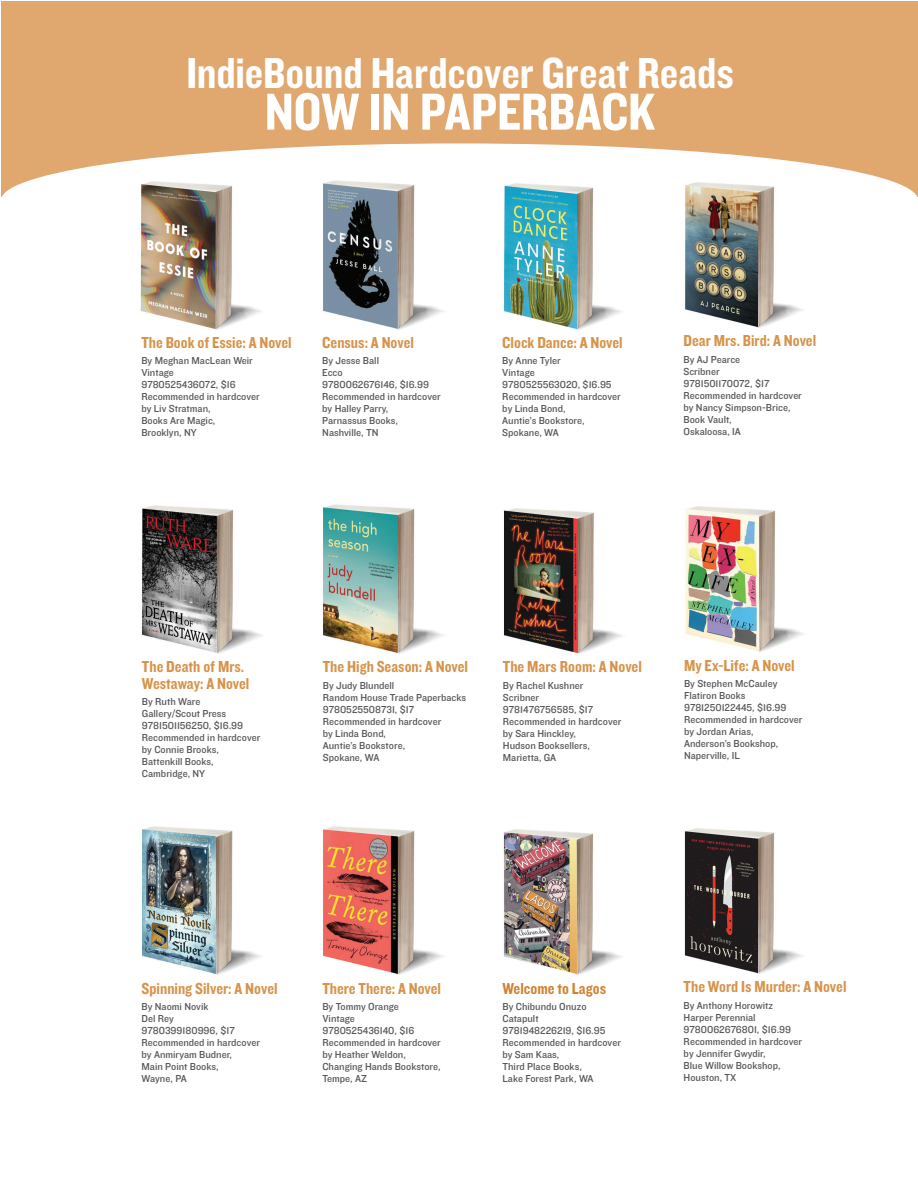
<style>
.page{position:relative;width:918px;height:1188px;background:#fff}
.page>*{position:absolute;margin:0;border:0;box-sizing:border-box;transform-origin:0 0}
.t1{font:54px "Knockout 50 Welterweight";letter-spacing:-.005em;color:#fff}
.t2{font:45px "Knockout 50 Welterweight";letter-spacing:-.005em;color:#fff}
.NIP_Title{font:16.5px/16.5px "Knockout 50 Welterweight";color:#d7934a}
.NIP_Title-2{font:16.5px "Knockout 50 Welterweight";color:#d08333}
.NIP_Text{font:10.5px "Knockout 31 Junior Middlewt";color:#57585a}
</style>
<div class="page">
<div style="left:1px;top:1px;width:917px;height:195px;background:#e0a86f"></div>
<div style="left:1px;top:143px;width:917px;height:114px;background:#fff;border-radius:50%"></div>
<img style="left:140px;top:181px;width:122px;height:149px">
<img style="left:323px;top:180px;width:121px;height:150px">
<img style="left:503px;top:183px;width:119px;height:147px">
<img style="left:685px;top:182px;width:118px;height:146px">
<img style="left:142px;top:505px;width:121px;height:149px">
<img style="left:323px;top:504px;width:121px;height:150px">
<img style="left:504px;top:508px;width:119px;height:146px">
<img style="left:685px;top:506px;width:119px;height:146px">
<img style="left:142px;top:826px;width:120px;height:149px">
<img style="left:323px;top:826px;width:121px;height:149px">
<img style="left:503px;top:829px;width:119px;height:146px">
<img style="left:684px;top:828px;width:119px;height:146px">
<p class="t2" style="left:186px;top:43px;width:549px">IndieBound Hardcover Great Reads</p>
<p class="t1" style="left:265px;top:76px;width:392px">NOW IN PAPERBACK</p>
<p class="NIP_Title" style="left:141px;top:334px;width:152px">The Book of Essie: A Novel</p>
<p class="NIP_Text" style="left:141px;top:354px;width:113px">By Meghan MacLean Weir</p>
<p class="NIP_Text" style="left:141px;top:366px;width:34px">Vintage</p>
<p class="NIP_Text" style="left:141px;top:378px;width:96px">9780525436072, $16</p>
<p class="NIP_Text" style="left:141px;top:390px;width:120px">Recommended in hardcover</p>
<p class="NIP_Text" style="left:141px;top:402px;width:71px">by Liv Stratman,</p>
<p class="NIP_Text" style="left:141px;top:414px;width:76px">Books Are Magic,</p>
<p class="NIP_Text" style="left:141px;top:426px;width:57px">Brooklyn, NY</p>
<p class="NIP_Title" style="left:322px;top:334px;width:93px">Census: A Novel</p>
<p class="NIP_Text" style="left:322px;top:354px;width:58px">By Jesse Ball</p>
<p class="NIP_Text" style="left:322px;top:366px;width:22px">Ecco</p>
<p class="NIP_Text" style="left:322px;top:378px;width:108px">9780062676146, $16.99</p>
<p class="NIP_Text" style="left:322px;top:390px;width:120px">Recommended in hardcover</p>
<p class="NIP_Text" style="left:322px;top:402px;width:68px">by Halley Parry,</p>
<p class="NIP_Text" style="left:322px;top:414px;width:77px">Parnassus Books,</p>
<p class="NIP_Text" style="left:322px;top:426px;width:58px">Nashville, TN</p>
<p class="NIP_Title" style="left:502px;top:334px;width:122px">Clock Dance: A Novel</p>
<p class="NIP_Text" style="left:502px;top:354px;width:60px">By Anne Tyler</p>
<p class="NIP_Text" style="left:502px;top:366px;width:34px">Vintage</p>
<p class="NIP_Text" style="left:502px;top:378px;width:111px">9780525563020, $16.95</p>
<p class="NIP_Text" style="left:502px;top:390px;width:120px">Recommended in hardcover</p>
<p class="NIP_Text" style="left:502px;top:402px;width:65px">by Linda Bond,</p>
<p class="NIP_Text" style="left:502px;top:414px;width:84px">Auntie’s Bookstore,</p>
<p class="NIP_Text" style="left:502px;top:426px;width:58px">Spokane, WA</p>
<p class="NIP_Title" style="left:683px;top:332px;width:134px">Dear Mrs. Bird: A Novel</p>
<p class="NIP_Text" style="left:683px;top:352px;width:58px">By AJ Pearce</p>
<p class="NIP_Text" style="left:683px;top:364px;width:38px">Scribner</p>
<p class="NIP_Text" style="left:683px;top:376px;width:87px">9781501170072, $17</p>
<p class="NIP_Text" style="left:683px;top:388px;width:120px">Recommended in hardcover</p>
<p class="NIP_Text" style="left:683px;top:400px;width:109px">by Nancy Simpson-Brice,</p>
<p class="NIP_Text" style="left:683px;top:412px;width:50px">Book Vault,</p>
<p class="NIP_Text" style="left:683px;top:424px;width:59px">Oskaloosa, IA</p>
<p class="NIP_Title" style="left:142px;top:658px;width:109px">The Death of Mrs.<br>Westaway: A Novel</p>
<p class="NIP_Text" style="left:142px;top:695px;width:60px">By Ruth Ware</p>
<p class="NIP_Text" style="left:142px;top:707px;width:86px">Gallery/Scout Press</p>
<p class="NIP_Text" style="left:142px;top:719px;width:103px">9781501156250, $16.99</p>
<p class="NIP_Text" style="left:142px;top:731px;width:120px">Recommended in hardcover</p>
<p class="NIP_Text" style="left:142px;top:743px;width:78px">by Connie Brooks,</p>
<p class="NIP_Text" style="left:142px;top:755px;width:73px">Battenkill Books,</p>
<p class="NIP_Text" style="left:142px;top:767px;width:65px">Cambridge, NY</p>
<p class="NIP_Title" style="left:323px;top:658px;width:147px">The High Season: A Novel</p>
<p class="NIP_Text" style="left:323px;top:678px;width:73px">By Judy Blundell</p>
<p class="NIP_Text" style="left:323px;top:690px;width:145px">Random House Trade Paperbacks</p>
<p class="NIP_Text" style="left:323px;top:702px;width:93px">9780525508731, $17</p>
<p class="NIP_Text" style="left:323px;top:714px;width:120px">Recommended in hardcover</p>
<p class="NIP_Text" style="left:323px;top:726px;width:65px">by Linda Bond,</p>
<p class="NIP_Text" style="left:323px;top:738px;width:84px">Auntie’s Bookstore,</p>
<p class="NIP_Text" style="left:323px;top:750px;width:58px">Spokane, WA</p>
<p class="NIP_Title" style="left:503px;top:658px;width:141px">The Mars Room: A Novel</p>
<p class="NIP_Text" style="left:503px;top:678px;width:82px">By Rachel Kushner</p>
<p class="NIP_Text" style="left:503px;top:690px;width:38px">Scribner</p>
<p class="NIP_Text" style="left:503px;top:702px;width:92px">9781476756585, $17</p>
<p class="NIP_Text" style="left:503px;top:714px;width:120px">Recommended in hardcover</p>
<p class="NIP_Text" style="left:503px;top:726px;width:75px">by Sara Hinckley,</p>
<p class="NIP_Text" style="left:503px;top:738px;width:89px">Hudson Booksellers,</p>
<p class="NIP_Text" style="left:503px;top:750px;width:55px">Marietta, GA</p>
<p class="NIP_Title" style="left:684px;top:657px;width:112px">My Ex-Life: A Novel</p>
<p class="NIP_Text" style="left:684px;top:677px;width:95px">By Stephen McCauley</p>
<p class="NIP_Text" style="left:684px;top:689px;width:63px">Flatiron Books</p>
<p class="NIP_Text" style="left:684px;top:701px;width:104px">9781250122445, $16.99</p>
<p class="NIP_Text" style="left:684px;top:713px;width:120px">Recommended in hardcover</p>
<p class="NIP_Text" style="left:684px;top:725px;width:71px">by Jordan Arias,</p>
<p class="NIP_Text" style="left:684px;top:737px;width:96px">Anderson’s Bookshop,</p>
<p class="NIP_Text" style="left:684px;top:749px;width:57px">Naperville, IL</p>
<p class="NIP_Title" style="left:142px;top:979px;width:138px">Spinning Silver: A Novel</p>
<p class="NIP_Text" style="left:142px;top:999px;width:68px">By Naomi Novik</p>
<p class="NIP_Text" style="left:142px;top:1011px;width:34px">Del Rey</p>
<p class="NIP_Text" style="left:142px;top:1023px;width:95px">9780399180996, $17</p>
<p class="NIP_Text" style="left:142px;top:1035px;width:120px">Recommended in hardcover</p>
<p class="NIP_Text" style="left:142px;top:1047px;width:92px">by Anmiryam Budner,</p>
<p class="NIP_Text" style="left:142px;top:1059px;width:79px">Main Point Books,</p>
<p class="NIP_Text" style="left:142px;top:1071px;width:47px">Wayne, PA</p>
<p class="NIP_Title" style="left:322px;top:979px;width:120px">There There: A Novel</p>
<p class="NIP_Text" style="left:322px;top:999px;width:78px">By Tommy Orange</p>
<p class="NIP_Text" style="left:322px;top:1011px;width:34px">Vintage</p>
<p class="NIP_Text" style="left:322px;top:1023px;width:93px">9780525436140, $16</p>
<p class="NIP_Text" style="left:322px;top:1035px;width:120px">Recommended in hardcover</p>
<p class="NIP_Text" style="left:322px;top:1047px;width:85px">by Heather Weldon,</p>
<p class="NIP_Text" style="left:322px;top:1059px;width:120px">Changing Hands Bookstore,</p>
<p class="NIP_Text" style="left:322px;top:1071px;width:46px">Tempe, AZ</p>
<p class="NIP_Title-2" style="left:502px;top:977px;width:105px">Welcome to Lagos</p>
<p class="NIP_Text" style="left:502px;top:999px;width:86px">By Chibundu Onuzo</p>
<p class="NIP_Text" style="left:502px;top:1011px;width:38px">Catapult</p>
<p class="NIP_Text" style="left:502px;top:1023px;width:104px">9781948226219, $16.95</p>
<p class="NIP_Text" style="left:502px;top:1035px;width:120px">Recommended in hardcover</p>
<p class="NIP_Text" style="left:502px;top:1047px;width:58px">by Sam Kaas,</p>
<p class="NIP_Text" style="left:502px;top:1059px;width:81px">Third Place Books,</p>
<p class="NIP_Text" style="left:502px;top:1071px;width:93px">Lake Forest Park, WA</p>
<p class="NIP_Title" style="left:684px;top:978px;width:164px">The Word Is Murder: A Novel</p>
<p class="NIP_Text" style="left:684px;top:998px;width:91px">By Anthony Horowitz</p>
<p class="NIP_Text" style="left:684px;top:1010px;width:74px">Harper Perennial</p>
<p class="NIP_Text" style="left:684px;top:1022px;width:109px">9780062676801, $16.99</p>
<p class="NIP_Text" style="left:684px;top:1034px;width:120px">Recommended in hardcover</p>
<p class="NIP_Text" style="left:684px;top:1046px;width:83px">by Jennifer Gwydir,</p>
<p class="NIP_Text" style="left:684px;top:1058px;width:98px">Blue Willow Bookshop,</p>
<p class="NIP_Text" style="left:684px;top:1070px;width:54px">Houston, TX</p>
</div>
